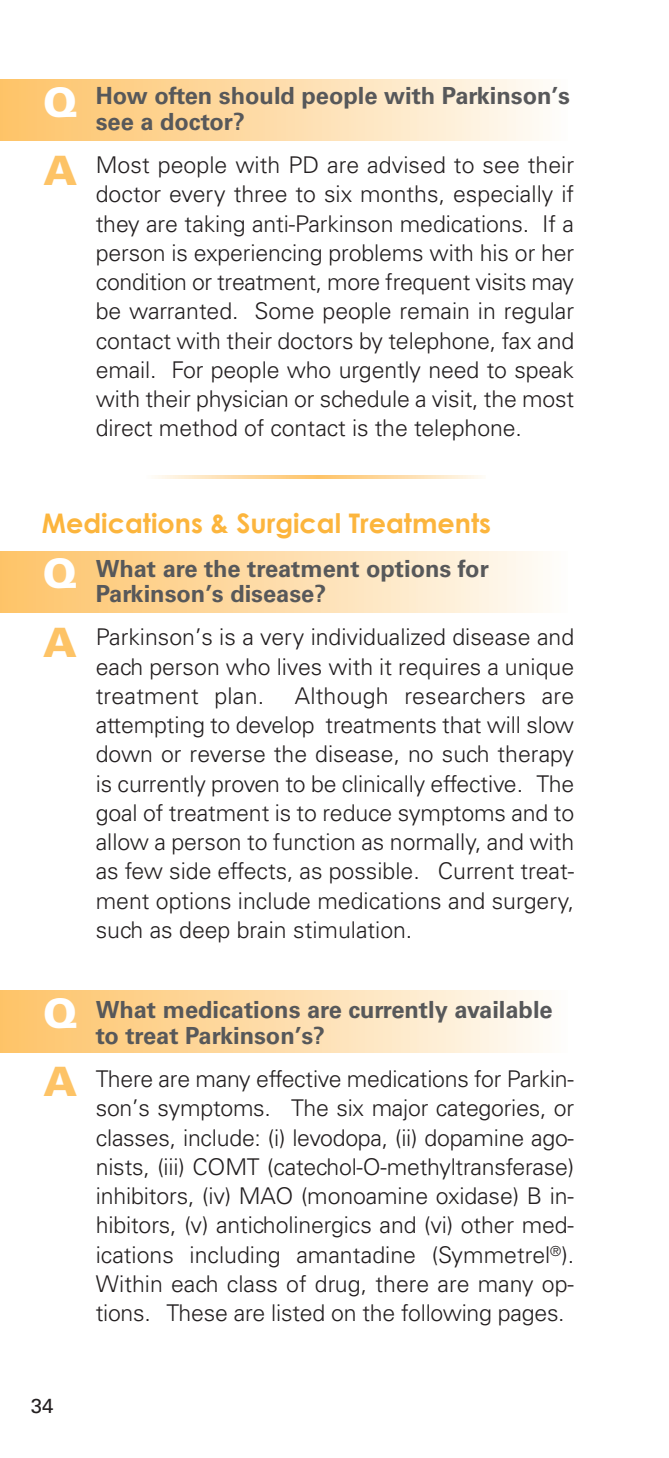
<style>
.page{position:relative;width:669px;height:1458px;background:#fff}
.page>*{position:absolute;margin:0;border:0;box-sizing:border-box;transform-origin:0 0}
.t1{font:900 40.5px/68.2px "Univers";color:#fff}
.t2{font:700 27px "Century Gothic";color:#fcb53d}
.t3{font:700 23.62px/25.9px "Univers";color:#57585a}
.t4{font:300 22.95px/29.2px "Univers";color:#231f20;text-align:justify}
.t5{font:20.25px "Univers";color:#231f20}
.s1{color:#fdc366}
</style>
<div class="page">
<div style="left:0;top:79px;width:567px;height:62px;background:linear-gradient(to right,#fec266,#fefcf8)"></div>
<div style="left:0;top:991px;width:567px;height:61px;background:linear-gradient(to right,#fec266,#fefcf8)"></div>
<div style="left:0;top:551px;width:567px;height:61px;background:linear-gradient(to right,#fec266,#fefcf8)"></div>
<svg style="left:154px;top:476px;width:328px;height:3px"></svg>
<p class="t1" style="left:43px;top:72px;width:36px">Q<br><span class="s1">A</span></p>
<p class="t3" style="left:96px;top:85px;width:475px">How often should people with Parkinson’s see a doctor?</p>
<p class="t4" style="left:96px;top:152px;width:479px">Most people with PD are advised to see their doctor every three to six months, especially if they are taking anti-Parkinson medications. If a person is experiencing problems with his or her condition or treatment, more frequent visits may be warranted. Some people remain in regular contact with their doctors by telephone, fax and email. For people who urgently need to speak with their physician or schedule a visit, the most direct method of contact is the telephone.</p>
<p class="t2" style="left:42px;top:512px;width:450px">Medications &amp; Surgical treatments</p>
<p class="t1" style="left:43px;top:544px;width:36px">Q<br><span class="s1">A</span></p>
<p class="t3" style="left:96px;top:557px;width:394px">What are the treatment options for<br>Parkinson’s disease?</p>
<p class="t4" style="left:96px;top:625px;width:479px">Parkinson’s is a very individualized disease and each person who lives with it requires a unique treatment plan.</p>
<p class="t4" style="left:96px;top:683px;width:479px;text-indent:199px">Although researchers are attempting to develop treatments that will slow down or reverse the disease, no such therapy is currently proven to be clinically effective. The goal of treatment is to reduce symptoms and to allow a person to function as normally, and with as few side effects, as possible. Current treat&shy;ment options include medications and surgery, such as deep brain stimulation.</p>
<p class="t1" style="left:43px;top:983px;width:36px">Q<br><span class="s1">A</span></p>
<p class="t3" style="left:96px;top:999px;width:458px">What medications are currently available to treat Parkinson’s?</p>
<p class="t4" style="left:96px;top:1066px;width:479px">There are many effective medications for Parkin&shy;son’s symptoms. The six major categories, or classes, include: (i) levodopa, (ii) dopamine ago&shy;nists, (iii) COMT (catechol-O-methyltransferase) inhibitors, (iv) MAO (monoamine oxidase) B in&shy;hibitors, (v) anticholinergics and (vi) other med&shy;ications including amantadine (Symmetrel<sup>®</sup>).<br>Within each class of drug, there are many op&shy;tions. These are listed on the following pages.</p>
<p class="t5" style="left:31px;top:1399px;width:24px">34</p>
</div>
